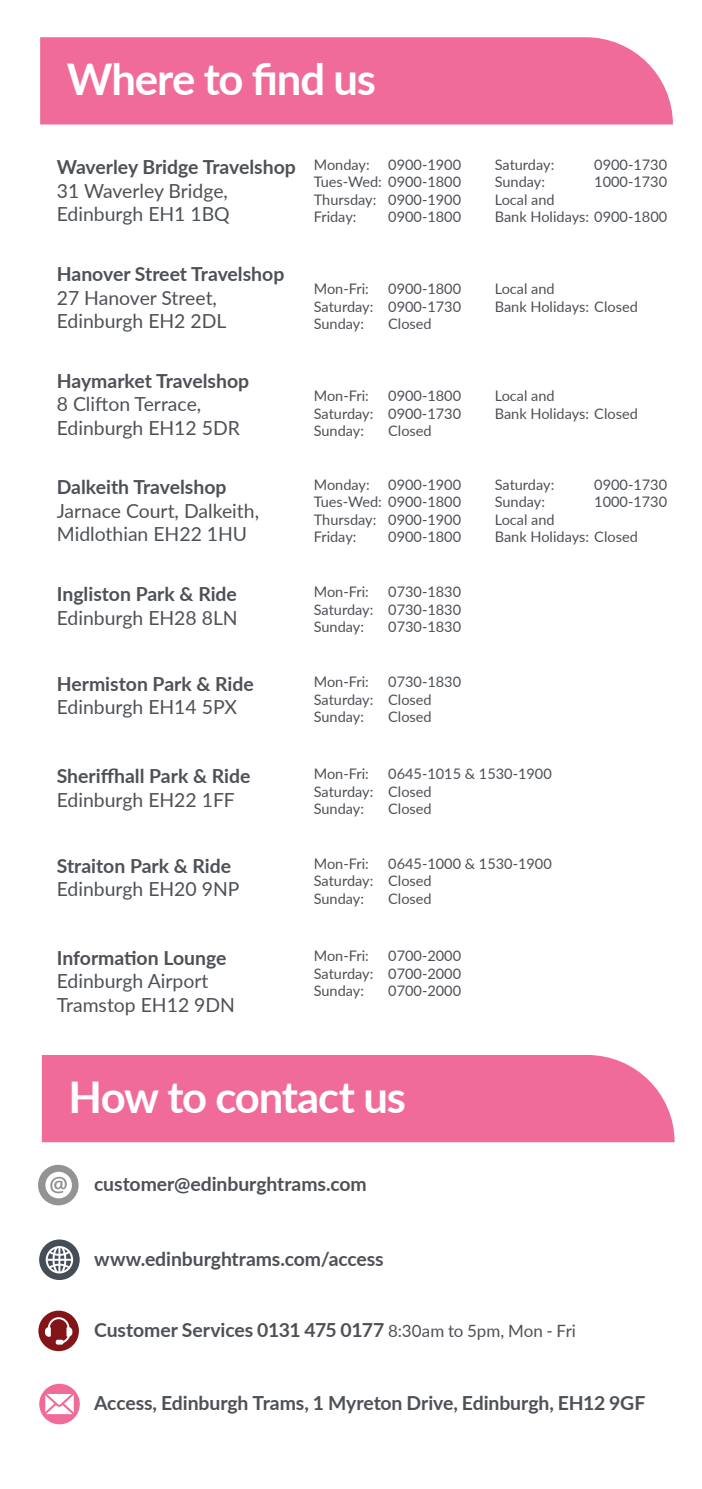
<style>
.page{position:relative;width:702px;height:1489px;background:#fff}
.page>*{position:absolute;margin:0;border:0;box-sizing:border-box;transform-origin:0 0}
.t1{font:700 43.5px "Lato";letter-spacing:-.025em;color:#fff}
.t2{font:700 19.5px "Lato";letter-spacing:-.005em;color:#4d5156}
.t3{font:19.5px/23.2px "Lato";color:#4d5156}
.t4{font:14.5px/17.5px "Lato";color:#4d5156}
.s1{font-weight:400;font-size:17px}
</style>
<div class="page">
<div style="left:40px;top:37px;width:632px;height:87px;background:#f16b9a"></div>
<div style="left:42px;top:1055px;width:632px;height:87px;background:#f16b9a"></div>
<div style="left:39px;top:1383px;width:41px;height:41px;background:#f16b9a;border-radius:50%"></div>
<div style="left:39px;top:1239px;width:41px;height:40px;background:#454d58;border-radius:50%"></div>
<svg style="left:46px;top:1246px;width:27px;height:27px"></svg>
<div style="left:38px;top:1310px;width:41px;height:40px;background:#831518;border-radius:50%"></div>
<svg style="left:45px;top:1317px;width:27px;height:27px"></svg>
<div style="left:38px;top:1164px;width:41px;height:41px;background:#949394;border-radius:50%"></div>
<svg style="left:45px;top:1171px;width:27px;height:27px"></svg>
<svg style="left:45px;top:1394px;width:29px;height:19px"></svg>
<h1 class="t1" style="left:67px;top:48px;width:311px">Where to find us</h1>
<h2 class="t2" style="left:57px;top:153px;width:240px">Waverley Bridge Travelshop</h2>
<h2 class="t3" style="left:57px;top:178px;width:174px">31 Waverley Bridge,<br>Edinburgh EH1 1BQ</h2>
<h2 class="t2" style="left:57px;top:260px;width:229px">Hanover Street Travelshop</h2>
<h2 class="t3" style="left:57px;top:285px;width:171px">27 Hanover Street,<br>Edinburgh EH2 2DL</h2>
<h2 class="t2" style="left:57px;top:366px;width:194px">Haymarket Travelshop</h2>
<h2 class="t3" style="left:57px;top:392px;width:184px">8 Clifton Terrace,<br>Edinburgh EH12 5DR</h2>
<h2 class="t2" style="left:57px;top:473px;width:171px">Dalkeith Travelshop</h2>
<h2 class="t3" style="left:57px;top:498px;width:204px">Jarnace Court, Dalkeith,<br>Midlothian EH22 1HU</h2>
<h2 class="t2" style="left:57px;top:580px;width:182px">Ingliston Park &amp; Ride</h2>
<h2 class="t3" style="left:57px;top:605px;width:182px">Edinburgh EH28 8LN</h2>
<h2 class="t2" style="left:57px;top:669px;width:198px">Hermiston Park &amp; Ride</h2>
<h2 class="t3" style="left:57px;top:695px;width:182px">Edinburgh EH14 5PX</h2>
<h2 class="t2" style="left:57px;top:761px;width:195px">Sheriffhall Park &amp; Ride</h2>
<h2 class="t3" style="left:57px;top:787px;width:180px">Edinburgh EH22 1FF</h2>
<h2 class="t2" style="left:57px;top:851px;width:176px">Straiton Park &amp; Ride</h2>
<h2 class="t3" style="left:57px;top:876px;width:184px">Edinburgh EH20 9NP</h2>
<h2 class="t2" style="left:57px;top:943px;width:171px">Information Lounge</h2>
<h2 class="t3" style="left:57px;top:968px;width:180px">Edinburgh Airport<br>Tramstop EH12 9DN</h2>
<p class="t4" style="left:314px;top:155px;width:57px">Monday:</p>
<p class="t4" style="left:388px;top:155px;width:74px">0900-1900</p>
<p class="t4" style="left:494px;top:155px;width:61px">Saturday:</p>
<p class="t4" style="left:594px;top:155px;width:74px">0900-1730</p>
<p class="t4" style="left:314px;top:173px;width:149px">Tues-Wed: 0900-1800</p>
<p class="t4" style="left:494px;top:173px;width:52px">Sunday:</p>
<p class="t4" style="left:594px;top:173px;width:74px">1000-1730</p>
<p class="t4" style="left:314px;top:190px;width:149px">Thursday: 0900-1900</p>
<p class="t4" style="left:494px;top:190px;width:61px">Local and</p>
<p class="t4" style="left:314px;top:207px;width:44px">Friday:</p>
<p class="t4" style="left:388px;top:207px;width:74px">0900-1800</p>
<p class="t4" style="left:494px;top:207px;width:174px">Bank Holidays: 0900-1800</p>
<p class="t4" style="left:314px;top:280px;width:57px">Mon-Fri:</p>
<p class="t4" style="left:388px;top:280px;width:74px">0900-1800</p>
<p class="t4" style="left:494px;top:280px;width:61px">Local and</p>
<p class="t4" style="left:314px;top:297px;width:149px">Saturday: 0900-1730</p>
<p class="t4" style="left:494px;top:297px;width:145px">Bank Holidays: Closed</p>
<p class="t4" style="left:314px;top:315px;width:52px">Sunday:</p>
<p class="t4" style="left:388px;top:315px;width:45px">Closed</p>
<p class="t4" style="left:314px;top:386px;width:57px">Mon-Fri:</p>
<p class="t4" style="left:388px;top:386px;width:74px">0900-1800</p>
<p class="t4" style="left:494px;top:386px;width:61px">Local and</p>
<p class="t4" style="left:314px;top:404px;width:149px">Saturday: 0900-1730</p>
<p class="t4" style="left:494px;top:404px;width:145px">Bank Holidays: Closed</p>
<p class="t4" style="left:314px;top:421px;width:52px">Sunday:</p>
<p class="t4" style="left:388px;top:421px;width:45px">Closed</p>
<p class="t4" style="left:314px;top:475px;width:57px">Monday:</p>
<p class="t4" style="left:388px;top:475px;width:74px">0900-1900</p>
<p class="t4" style="left:494px;top:475px;width:61px">Saturday:</p>
<p class="t4" style="left:594px;top:475px;width:74px">0900-1730</p>
<p class="t4" style="left:314px;top:492px;width:149px">Tues-Wed: 0900-1800</p>
<p class="t4" style="left:494px;top:492px;width:52px">Sunday:</p>
<p class="t4" style="left:594px;top:492px;width:74px">1000-1730</p>
<p class="t4" style="left:314px;top:510px;width:149px">Thursday: 0900-1900</p>
<p class="t4" style="left:494px;top:510px;width:61px">Local and</p>
<p class="t4" style="left:314px;top:527px;width:44px">Friday:</p>
<p class="t4" style="left:388px;top:527px;width:74px">0900-1800</p>
<p class="t4" style="left:494px;top:527px;width:145px">Bank Holidays: Closed</p>
<p class="t4" style="left:314px;top:583px;width:57px">Mon-Fri:</p>
<p class="t4" style="left:314px;top:583px;width:149px;text-align:justify;text-indent:74px">0730-1830<br>Saturday: 0730-1830<br>Sunday:</p>
<p class="t4" style="left:388px;top:617px;width:74px">0730-1830</p>
<p class="t4" style="left:314px;top:672px;width:57px">Mon-Fri:</p>
<p class="t4" style="left:314px;top:672px;width:149px;text-indent:74px">0730-1830<br>Saturday: Closed<br>Sunday:</p>
<p class="t4" style="left:388px;top:707px;width:45px">Closed</p>
<p class="t4" style="left:314px;top:764px;width:57px">Mon-Fri:</p>
<p class="t4" style="left:314px;top:764px;width:239px;text-indent:74px">0645-1015 &amp; 1530-1900<br>Saturday: Closed<br>Sunday:</p>
<p class="t4" style="left:388px;top:799px;width:45px">Closed</p>
<p class="t4" style="left:314px;top:854px;width:57px">Mon-Fri:</p>
<p class="t4" style="left:314px;top:854px;width:239px;text-indent:74px">0645-1000 &amp; 1530-1900<br>Saturday: Closed<br>Sunday:</p>
<p class="t4" style="left:388px;top:889px;width:45px">Closed</p>
<p class="t4" style="left:314px;top:946px;width:57px">Mon-Fri:</p>
<p class="t4" style="left:314px;top:946px;width:149px;text-align:justify;text-indent:74px">0700-2000<br>Saturday: 0700-2000<br>Sunday:</p>
<p class="t4" style="left:388px;top:981px;width:74px">0700-2000</p>
<h1 class="t1" style="left:68px;top:1065px;width:339px">How to contact us</h1>
<h2 class="t2" style="left:94px;top:1169px;width:274px">customer@edinburghtrams.com</h2>
<h2 class="t2" style="left:94px;top:1244px;width:291px">www.edinburghtrams.com/access</h2>
<h2 class="t2" style="left:94px;top:1315px;width:483px">Customer Services 0131 475 0177 <span class="s1">8:30am to 5pm, Mon - Fri</span></h2>
<h2 class="t2" style="left:94px;top:1387px;width:553px">Access, Edinburgh Trams, 1 Myreton Drive, Edinburgh, EH12 9GF</h2>
</div>
